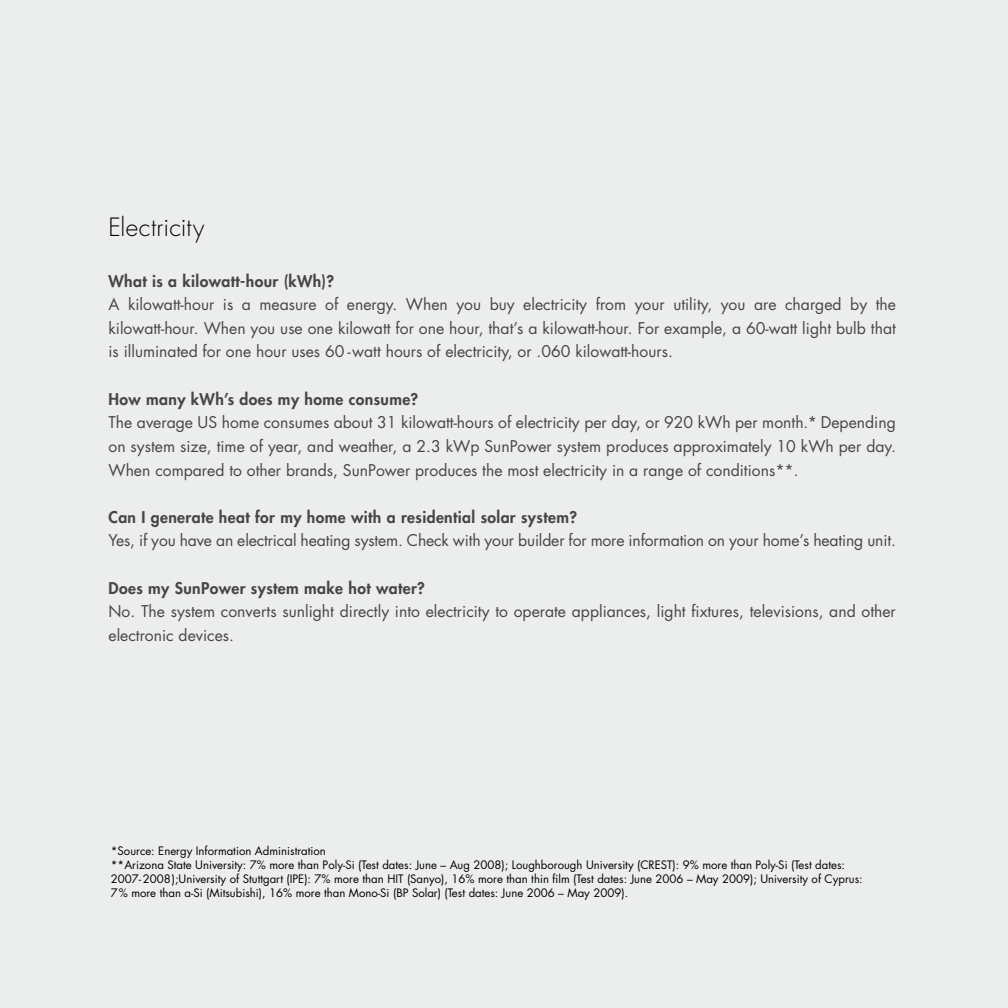
<style>
.page{position:relative;width:1008px;height:1008px;background:#e6e7e8}
.page>*{position:absolute;margin:0;border:0;box-sizing:border-box;transform-origin:0 0}
.t1{font:300 24.5px "Futura";letter-spacing:.01em;color:#000}
.t2{font:15.75px/23.6px "Futura";color:#464547;text-align:justify}
.t3{font:800 15.75px "Futura";letter-spacing:.025em;color:#464547}
.t4{font:11.38px/14px "Futura";color:#000}
</style>
<div class="page">
<h1 class="t1" style="left:108px;top:211px;width:97px">Electricity</h1>
<p class="t3" style="left:108px;top:270px;width:227px">What is a kilowatt-hour (kWh)?</p>
<p class="t2" style="left:108px;top:292px;width:789px">A kilowatt-hour is a measure of energy. When you buy electricity from your utility, you are charged by the kilowatt-hour. When you use one kilowatt for one hour, that’s a kilowatt-hour. For example, a 60-watt light bulb that is illuminated for one hour uses 60 -watt hours of electricity, or .060 kilowatt-hours.</p>
<p class="t3" style="left:108px;top:388px;width:311px">How many kWh’s does my home consume?</p>
<p class="t2" style="left:108px;top:410px;width:789px">The average US home consumes about 31 kilowatt-hours of electricity per day, or 920 kWh per month.* Depending on system size, time of year, and weather, a 2.3 kWp SunPower system produces approximately 10 kWh per day.<br>When compared to other brands, SunPower produces the most electricity in a range of conditions**.</p>
<p class="t3" style="left:108px;top:506px;width:470px">Can I generate heat for my home with a residential solar system?</p>
<p class="t2" style="left:108px;top:529px;width:789px">Yes, if you have an electrical heating system. Check with your builder for more information on your home’s heating unit.</p>
<p class="t3" style="left:108px;top:577px;width:318px">Does my SunPower system make hot water?</p>
<p class="t2" style="left:108px;top:599px;width:789px">No. The system converts sunlight directly into electricity to operate appliances, light fixtures, televisions, and other electronic devices.</p>
<p class="t4" style="left:111px;top:844px;width:753px">*Source: Energy Information Administration<br>**Arizona State University: 7% more than Poly-Si (Test dates: June – Aug 2008); Loughborough University (CREST): 9% more than Poly-Si (Test dates:<br>2007-2008);University of Stuttgart (IPE): 7% more than HIT (Sanyo), 16% more than thin film (Test dates: June 2006 – May 2009); University of Cyprus:<br>7% more than a-Si (Mitsubishi), 16% more than Mono-Si (BP Solar) (Test dates: June 2006 – May 2009).</p>
</div>
